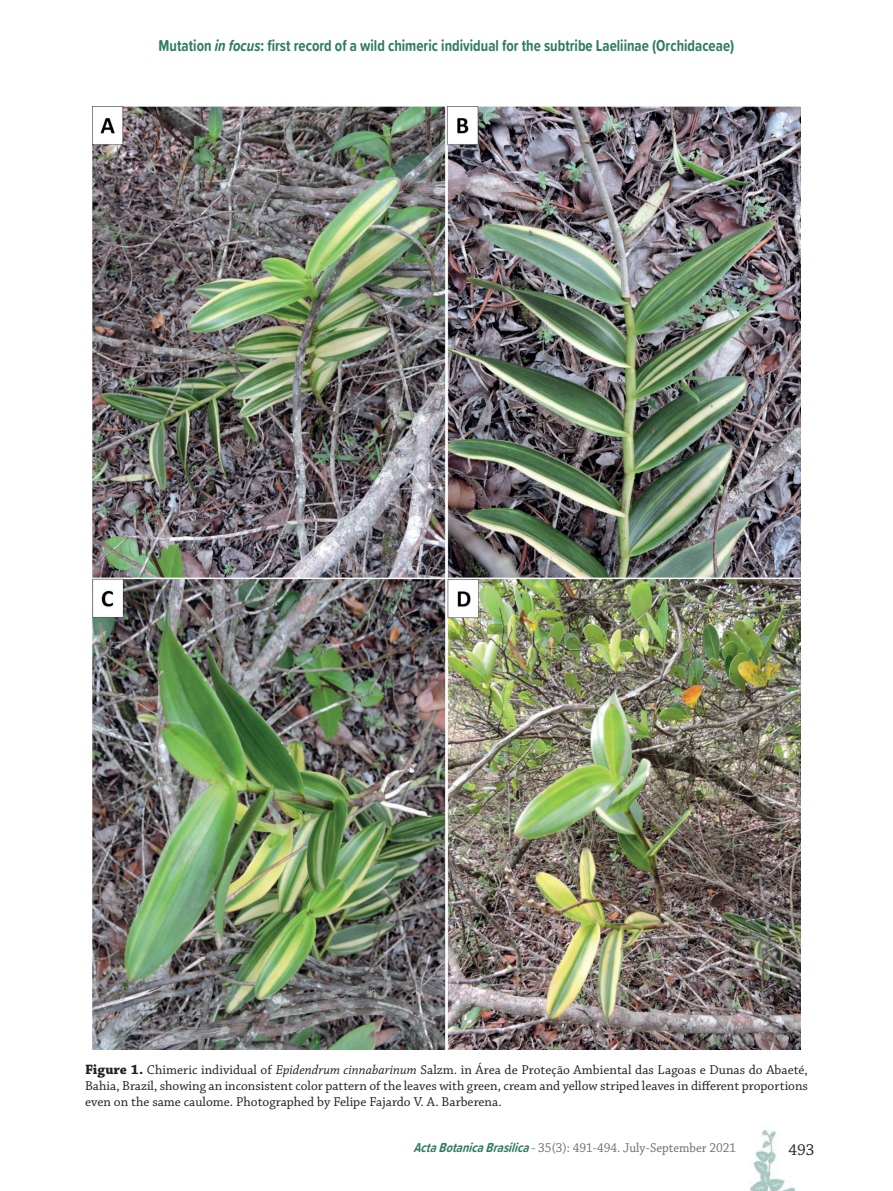
<style>
.page{position:relative;width:893px;height:1191px;background:#fff}
.page>*{position:absolute;margin:0;border:0;box-sizing:border-box;transform-origin:0 0}
.t1{font:700 16.5px "Proxima Soft Cond";color:#2f7b67;scale:.91 1}
.t2{font:16.5px "Chaparral Pro";color:#231f20}
.t3{font:13.5px/16.2px "Chaparral Pro";color:#231f20;text-align:justify}
.t4{font:13.5px "Chaparral Pro";color:#6c6d70;scale:.95 1}
.s1{font-style:italic}
.s2{font-weight:700;font-size:14.25px}
.s3{font-family:"Proxima Soft Cond";font-weight:700;font-style:italic;color:#2f7b67}
</style>
<div class="page">
<img style="left:749px;top:1130px;width:45px;height:61px">
<img style="left:92px;top:106px;width:709px;height:943px">
<p class="t1" style="left:159px;top:33px;width:634px">Mutation <span class="s1">in focus</span>: first record of a wild chimeric individual for the subtribe Laeliinae (Orchidaceae)</p>
<p class="t3" style="left:85px;top:1061px;width:724px"><span class="s2">Figure 1.</span> Chimeric individual of <span class="s1">Epidendrum cinnabarinum</span> Salzm. in Área de Proteção Ambiental das Lagoas e Dunas do Abaeté, Bahia, Brazil, showing an inconsistent color pattern of the leaves with green, cream and yellow striped leaves in different proportions even on the same caulome. Photographed by Felipe Fajardo V. A. Barberena.</p>
<p class="t4" style="left:414px;top:1140px;width:341px"><span class="s3">ActaBotanicaBrasilica</span>- 35(3): 491-494. July-September 2021</p>
<p class="t2" style="left:788px;top:1141px;width:27px">493</p>
</div>
